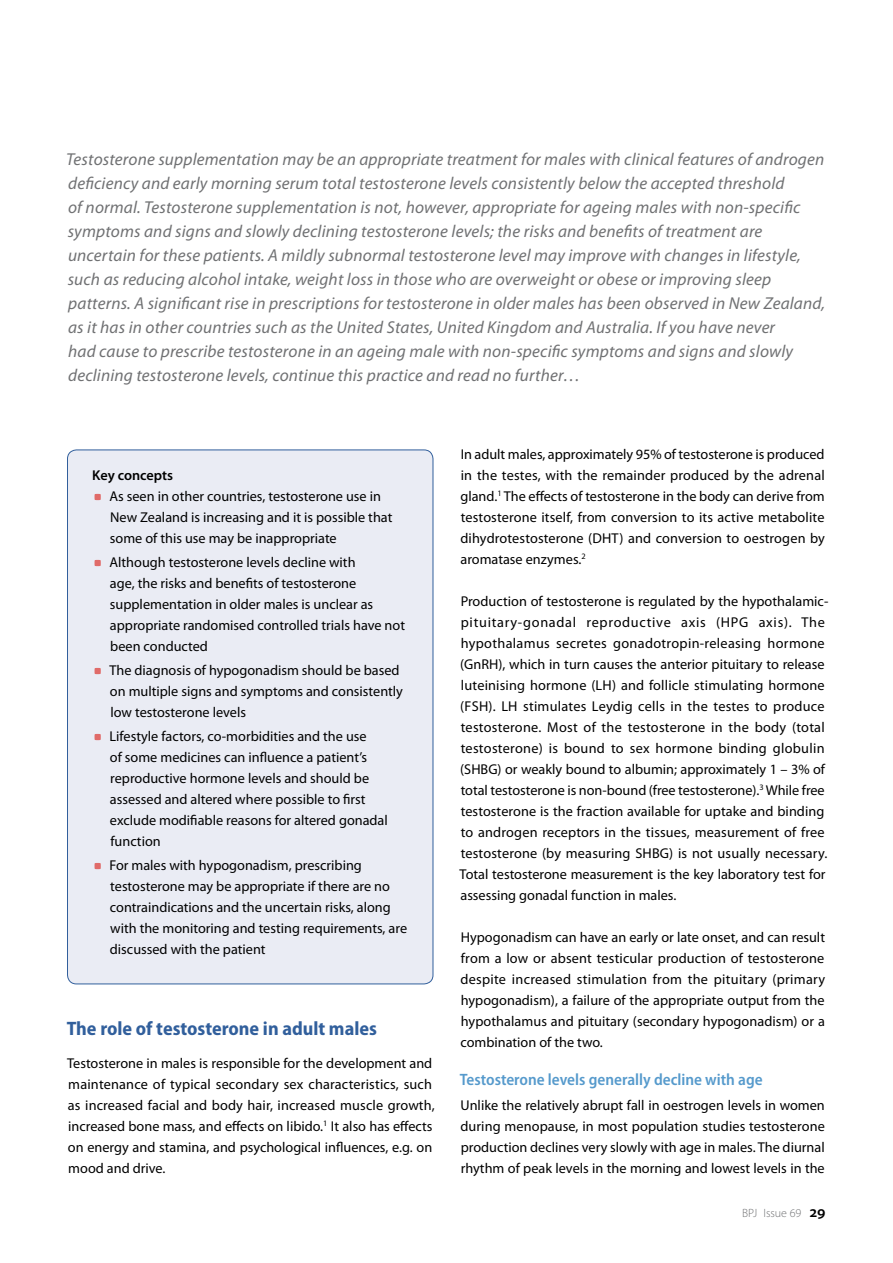
<style>
.page{position:relative;width:893px;height:1263px;background:#fff}
.page>*{position:absolute;margin:0;border:0;box-sizing:border-box;transform-origin:0 0}
.t1{font:700 semi-condensed 19.5px "Myriad Pro";color:#315f9c}
.t2{font:italic 17.25px/24px "Myriad Pro";letter-spacing:.01em;color:#707173}
.t3{font:600 semi-condensed 16.5px "Myriad Pro";color:#569acc}
.t4{font:14.25px/21px "Myriad Pro";color:#000}
.t5{font:600 14.25px "Myriad Pro";color:#000}
.t6{font:300 12px "Myriad Pro";color:#707173}
.s1{font-weight:600;font-size:15.75px;color:#000}
</style>
<div class="page">
<div style="left:68px;top:450px;width:365px;height:534px;background:#eaecf4;border-radius:9px"></div>
<svg style="left:94px;top:668px;width:7px;height:6px"></svg>
<svg style="left:94px;top:734px;width:7px;height:6px"></svg>
<svg style="left:94px;top:863px;width:7px;height:6px"></svg>
<div style="left:0;top:278px;width:119px;height:361px;background:#000;opacity:.94"></div>
<p class="t2" style="left:66px;top:147px;width:760px">Testosterone supplementation may be an appropriate treatment for males with clinical features of androgen deficiency and early morning serum total testosterone levels consistently below the accepted threshold<br>of normal. Testosterone supplementation is not, however, appropriate for ageing males with non-specific symptoms and signs and slowly declining testosterone levels; the risks and benefits of treatment are uncertain for these patients. A mildly subnormal testosterone level may improve with changes in lifestyle, such as reducing alcohol intake, weight loss in those who are overweight or obese or improving sleep patterns. A significant rise in prescriptions for testosterone in older males has been observed in New Zealand, as it has in other countries such as the United States, United Kingdom and Australia. If you have never<br>had cause to prescribe testosterone in an ageing male with non-specific symptoms and signs and slowly declining testosterone levels, continue this practice and read no further…</p>
<p class="t5" style="left:92px;top:466px;width:82px">Key concepts</p>
<p class="t4" style="left:110px;top:485px;width:284px">As seen in other countries, testosterone use in<br>New Zealand is increasing and it is possible that some of this use may be inappropriate</p>
<p class="t4" style="left:110px;top:551px;width:297px">Although testosterone levels decline with<br>age, the risks and benefits of testosterone supplementation in older males is unclear as appropriate randomised controlled trials have not been conducted</p>
<p class="t4" style="left:110px;top:659px;width:295px">The diagnosis of hypogonadism should be based on multiple signs and symptoms and consistently low testosterone levels</p>
<p class="t4" style="left:110px;top:725px;width:280px">Lifestyle factors, co-morbidities and the use<br>of some medicines can influence a patient’s reproductive hormone levels and should be assessed and altered where possible to first exclude modifiable reasons for altered gonadal function</p>
<p class="t4" style="left:110px;top:854px;width:299px">For males with hypogonadism, prescribing testosterone may be appropriate if there are no contraindications and the uncertain risks, along with the monitoring and testing requirements, are discussed with the patient</p>
<h1 class="t1" style="left:67px;top:1018px;width:312px">The role of testosterone in adult males</h1>
<p class="t4" style="left:67px;top:1052px;width:369px">Testosterone in males is responsible for the development and maintenance of typical secondary sex characteristics, such as increased facial and body hair, increased muscle growth, increased bone mass, and effects on libido.<sup>1</sup> It also has effects on energy and stamina, and psychological influences, e.g. on mood and drive.</p>
<p class="t4" style="left:460px;top:443px;width:366px;text-align:justify">In adult males, approximately 95% of testosterone is produced in the testes, with the remainder produced by the adrenal gland.<sup>1</sup> The effects of testosterone in the body can derive from testosterone itself, from conversion to its active metabolite dihydrotestosterone (DHT) and conversion to oestrogen by aromatase enzymes.<sup>2</sup></p>
<p class="t4" style="left:460px;top:590px;width:370px">Production of testosterone is regulated by the hypothalamic&shy;pituitary-gonadal reproductive axis (HPG axis). The hypothalamus secretes gonadotropin-releasing hormone (GnRH), which in turn causes the anterior pituitary to release luteinising hormone (LH) and follicle stimulating hormone (FSH). LH stimulates Leydig cells in the testes to produce testosterone. Most of the testosterone in the body (total testosterone) is bound to sex hormone binding globulin (SHBG) or weakly bound to albumin; approximately 1 – 3% of total testosterone is non-bound (free testosterone).<sup>3</sup> While free testosterone is the fraction available for uptake and binding to androgen receptors in the tissues, measurement of free testosterone (by measuring SHBG) is not usually necessary.<br>Total testosterone measurement is the key laboratory test for assessing gonadal function in males.</p>
<p class="t4" style="left:460px;top:927px;width:366px;text-align:justify">Hypogonadism can have an early or late onset, and can result from a low or absent testicular production of testosterone despite increased stimulation from the pituitary (primary hypogonadism), a failure of the appropriate output from the hypothalamus and pituitary (secondary hypogonadism) or a combination of the two.</p>
<p class="t3" style="left:460px;top:1070px;width:304px">Testosterone levels generally decline with age</p>
<p class="t4" style="left:460px;top:1094px;width:366px;text-align:justify">Unlike the relatively abrupt fall in oestrogen levels in women during menopause, in most population studies testosterone production declines very slowly with age in males. The diurnal rhythm of peak levels in the morning and lowest levels in the</p>
<p class="t6" style="left:742px;top:1206px;width:85px">BPJ Issue 69 <span class="s1">29</span></p>
</div>
